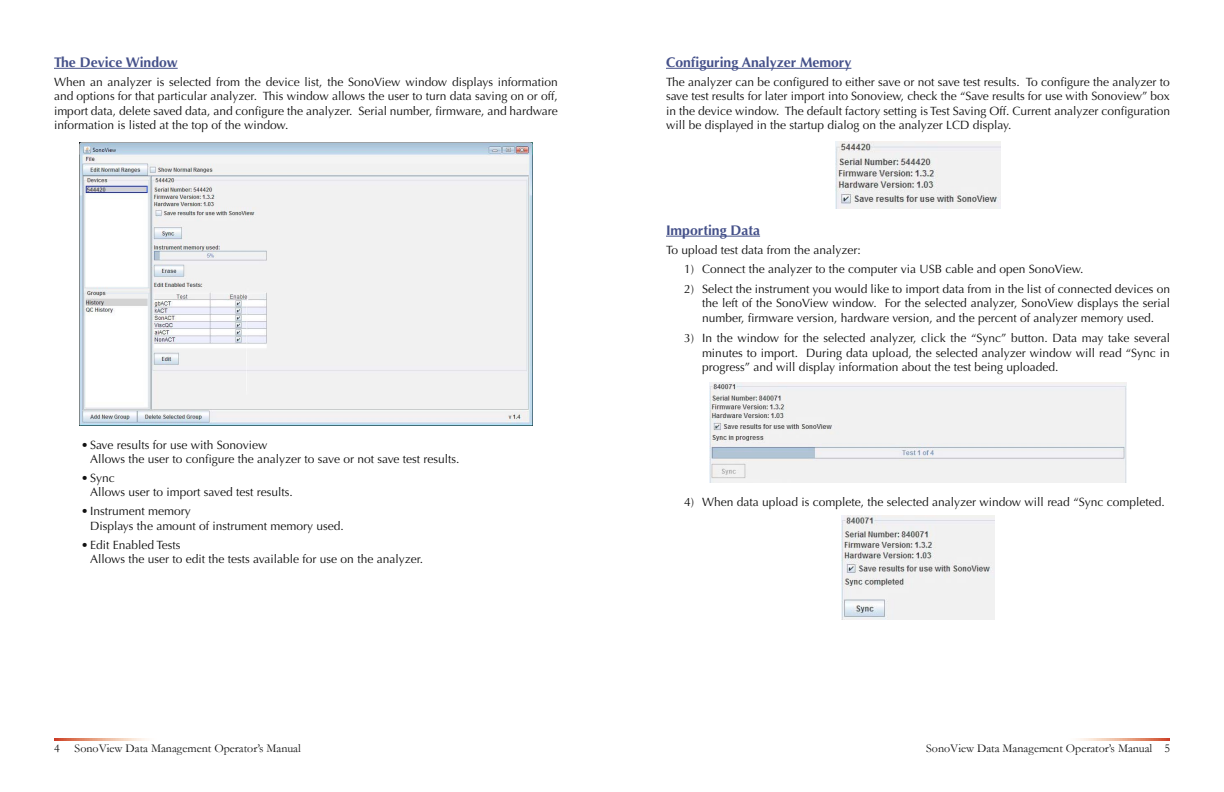
<style>
.page{position:relative;width:1224px;height:792px;background:#fff}
.page>*{position:absolute;margin:0;border:0;box-sizing:border-box;transform-origin:0 0}
.t1{font:700 14px "Optima";color:#45518a}
.t2{font:12px/14.4px "Optima";color:#121212;text-align:justify}
.t3{font:12px "Garamond";color:#121212}
</style>
<div class="page">
<hr style="left:666px;top:68px;width:185px;height:1px;background:#45518a">
<hr style="left:666px;top:236px;width:94px;height:1px;background:#45518a">
<hr style="left:54px;top:68px;width:124px;height:1px;background:#45518a">
<img style="left:80px;top:142px;width:452px;height:283px">
<img style="left:836px;top:141px;width:164px;height:68px">
<img style="left:709px;top:382px;width:418px;height:100px">
<img style="left:842px;top:516px;width:152px;height:103px">
<p class="t1" style="left:54px;top:54px;width:125px">The Device Window</p>
<p class="t2" style="left:54px;top:75px;width:505px">When an analyzer is selected from the device list, the SonoView window displays information and options for that particular analyzer. This window allows the user to turn data saving on or off, import data, delete saved data, and configure the analyzer. Serial number, firmware, and hardware information is listed at the top of the window.</p>
<p class="t2" style="left:90px;top:438px;width:371px;text-indent:-9px">•Save results for use with Sonoview<br>Allows the user to configure the analyzer to save or not save test results.</p>
<p class="t2" style="left:90px;top:471px;width:204px;text-indent:-9px">•Sync<br>Allows user to import saved test results.</p>
<p class="t2" style="left:90px;top:504px;width:255px;text-indent:-9px">•Instrument memory<br>Displays the amount of instrument memory used.</p>
<p class="t2" style="left:90px;top:537px;width:335px;text-indent:-9px">•Edit Enabled Tests<br>Allows the user to edit the tests available for use on the analyzer.</p>
<p class="t1" style="left:666px;top:54px;width:187px">Configuring Analyzer Memory</p>
<p class="t2" style="left:666px;top:75px;width:506px">The analyzer can be configured to either save or not save test results. To configure the analyzer to save test results for later import into Sonoview, check the “Save results for use with Sonoview” box in the device window. The default factory setting is Test Saving Off. Current analyzer configuration will be displayed in the startup dialog on the analyzer LCD display.</p>
<p class="t1" style="left:666px;top:222px;width:96px">Importing Data</p>
<p class="t2" style="left:666px;top:243px;width:196px">To upload test data from the analyzer:</p>
<p class="t2" style="left:684px;top:261px;width:401px">1) Connect the analyzer to the computer via USB cable and open SonoView.</p>
<p class="t2" style="left:702px;top:282px;width:470px;text-indent:-18px">2) Select the instrument you would like to import data from in the list of connected devices on the left of the SonoView window. For the selected analyzer, SonoView displays the serial number, firmware version, hardware version, and the percent of analyzer memory used.</p>
<p class="t2" style="left:702px;top:331px;width:470px;text-indent:-18px">3) In the window for the selected analyzer, click the “Sync” button. Data may take several minutes to import. During data upload, the selected analyzer window will read “Sync in progress” and will display information about the test being uploaded.</p>
<p class="t2" style="left:684px;top:494px;width:482px">4) When data upload is complete, the selected analyzer window will read “Sync completed.</p>
<p class="t3" style="left:54px;top:741px;width:7px">4</p>
<p class="t3" style="left:75px;top:741px;width:228px">SonoView Data Management Operator’s Manual</p>
<p class="t3" style="left:926px;top:741px;width:245px">SonoView Data Management Operator’s Manual 5</p>
</div>
